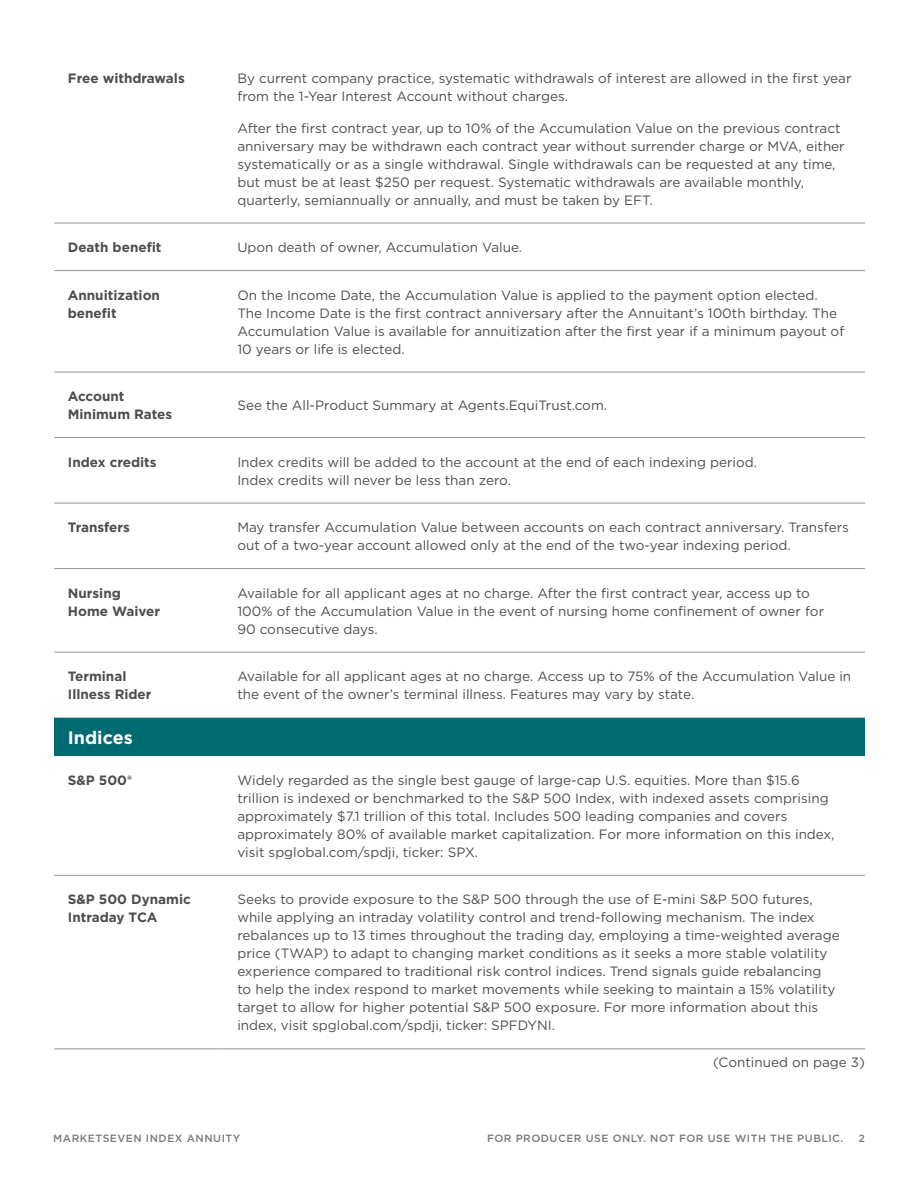
<style>
.page{position:relative;width:918px;height:1188px;background:#fff}
.page>*{position:absolute;margin:0;border:0;box-sizing:border-box;transform-origin:0 0}
.t1{font:700 18px "Gotham";color:#fff}
.t2{font:13.5px/18px "Gotham";color:#4d4d4f}
.t3{font:700 13.5px/18px "Gotham";color:#4d4d4f}
.t4{font:500 10.5px "Gotham";letter-spacing:.05em;color:#77787b}
</style>
<div class="page">
<div style="left:54px;top:718px;width:811px;height:38px;background:#006a71"></div>
<hr style="left:54px;top:875px;width:170px;height:1px;background:#939598">
<hr style="left:224px;top:875px;width:641px;height:1px;background:#939598">
<hr style="left:54px;top:1048px;width:170px;height:1px;background:#939598">
<hr style="left:224px;top:1048px;width:641px;height:1px;background:#939598">
<svg style="left:54px;top:371px;width:811px;height:347px"></svg>
<hr style="left:54px;top:270px;width:170px;height:1px;background:#939598">
<hr style="left:224px;top:270px;width:641px;height:1px;background:#939598">
<hr style="left:54px;top:568px;width:170px;height:1px;background:#939598">
<hr style="left:224px;top:568px;width:641px;height:1px;background:#939598">
<hr style="left:54px;top:372px;width:170px;height:1px;background:#939598">
<hr style="left:224px;top:372px;width:641px;height:1px;background:#939598">
<hr style="left:54px;top:223px;width:170px;height:1px;background:#939598">
<hr style="left:224px;top:223px;width:641px;height:1px;background:#939598">
<hr style="left:54px;top:437px;width:170px;height:1px;background:#939598">
<hr style="left:224px;top:437px;width:641px;height:1px;background:#939598">
<hr style="left:54px;top:503px;width:170px;height:1px;background:#939598">
<hr style="left:224px;top:503px;width:641px;height:1px;background:#939598">
<hr style="left:54px;top:652px;width:170px;height:1px;background:#939598">
<hr style="left:224px;top:652px;width:641px;height:1px;background:#939598">
<p class="t3" style="left:68px;top:69px;width:118px">Free withdrawals</p>
<p class="t2" style="left:237px;top:69px;width:616px">By current company practice, systematic withdrawals of interest are allowed in the first year from the 1-Year Interest Account without charges.</p>
<p class="t2" style="left:237px;top:119px;width:609px">After the first contract year, up to 10% of the Accumulation Value on the previous contract anniversary may be withdrawn each contract year without surrender charge or MVA, either systematically or as a single withdrawal. Single withdrawals can be requested at any time, but must be at least $250 per request. Systematic withdrawals are available monthly, quarterly, semiannually or annually, and must be taken by EFT.</p>
<p class="t3" style="left:68px;top:238px;width:95px">Death benefit</p>
<p class="t2" style="left:237px;top:238px;width:286px">Upon death of owner, Accumulation Value.</p>
<p class="t3" style="left:68px;top:286px;width:94px">Annuitization benefit</p>
<p class="t2" style="left:237px;top:286px;width:608px">On the Income Date, the Accumulation Value is applied to the payment option elected.<br>The Income Date is the first contract anniversary after the Annuitant’s 100th birthday. The Accumulation Value is available for annuitization after the first year if a minimum payout of 10 years or life is elected.</p>
<p class="t3" style="left:68px;top:387px;width:106px">Account<br>Minimum Rates</p>
<p class="t2" style="left:237px;top:396px;width:371px">See the All-Product Summary at Agents.EquiTrust.com.</p>
<p class="t3" style="left:68px;top:453px;width:90px">Index credits</p>
<p class="t2" style="left:237px;top:453px;width:521px">Index credits will be added to the account at the end of each indexing period.<br>Index credits will never be less than zero.</p>
<p class="t3" style="left:68px;top:518px;width:64px">Transfers</p>
<p class="t2" style="left:237px;top:518px;width:613px">May transfer Accumulation Value between accounts on each contract anniversary. Transfers out of a two-year account allowed only at the end of the two-year indexing period.</p>
<p class="t3" style="left:68px;top:584px;width:94px">Nursing<br>Home Waiver</p>
<p class="t2" style="left:237px;top:584px;width:588px">Available for all applicant ages at no charge. After the first contract year, access up to<br>100% of the Accumulation Value in the event of nursing home confinement of owner for<br>90 consecutive days.</p>
<p class="t3" style="left:68px;top:667px;width:85px">Terminal<br>Illness Rider</p>
<p class="t2" style="left:237px;top:667px;width:615px">Available for all applicant ages at no charge. Access up to 75% of the Accumulation Value in the event of the owner’s terminal illness. Features may vary by state.</p>
<h1 class="t1" style="left:68px;top:726px;width:66px">Indices</h1>
<p class="t3" style="left:68px;top:771px;width:66px">S&amp;P 500®</p>
<p class="t2" style="left:237px;top:771px;width:599px">Widely regarded as the single best gauge of large-cap U.S. equities. More than $15.6 trillion is indexed or benchmarked to the S&amp;P 500 Index, with indexed assets comprising approximately $7.1 trillion of this total. Includes 500 leading companies and covers approximately 80% of available market capitalization. For more information on this index, visit spglobal.com/spdji, ticker: SPX.</p>
<p class="t3" style="left:68px;top:891px;width:125px">S&amp;P 500 Dynamic<br>Intraday TCA</p>
<p class="t2" style="left:237px;top:890px;width:604px">Seeks to provide exposure to the S&amp;P 500 through the use of E-mini S&amp;P 500 futures, while applying an intraday volatility control and trend-following mechanism. The index rebalances up to 13 times throughout the trading day, employing a time-weighted average price (TWAP) to adapt to changing market conditions as it seeks a more stable volatility experience compared to traditional risk control indices. Trend signals guide rebalancing<br>to help the index respond to market movements while seeking to maintain a 15% volatility target to allow for higher potential S&amp;P 500 exposure. For more information about this index, visit spglobal.com/spdji, ticker: SPFDYNI.</p>
<p class="t2" style="left:713px;top:1053px;width:154px">(Continued on page 3)</p>
<p class="t4" style="left:53px;top:1132px;width:189px">MARKETSEVEN INDEX ANNUITY</p>
<p class="t4" style="left:487px;top:1132px;width:358px">FOR PRODUCER USE ONLY. NOT FOR USE WITH THE PUBLIC.</p>
<p class="t4" style="left:859px;top:1132px;width:8px">2</p>
</div>
